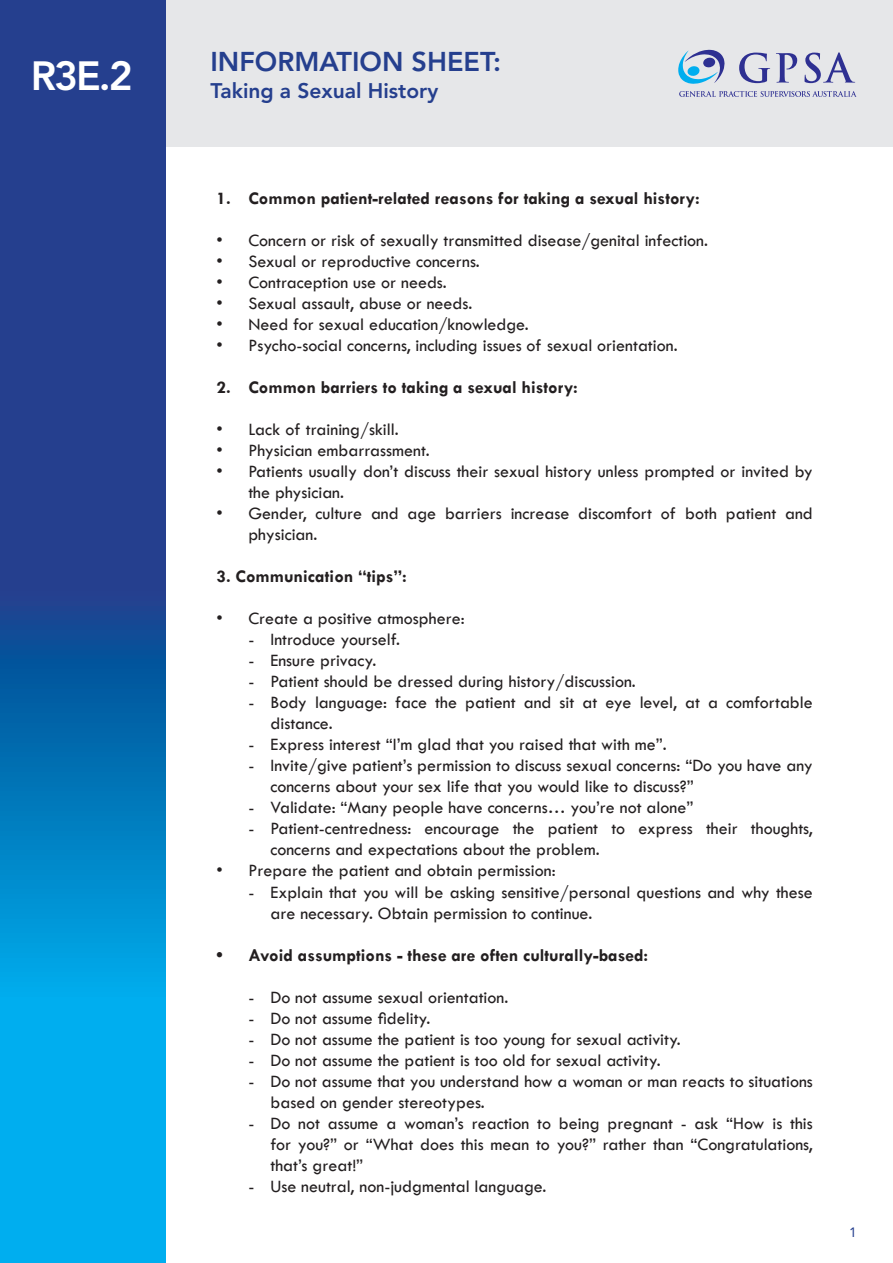
<style>
.page{position:relative;width:893px;height:1263px;background:#fff}
.page>*{position:absolute;margin:0;border:0;box-sizing:border-box;transform-origin:0 0}
.t1{font:800 40.5px "Avenir";color:#fff}
.t2{font:800 27px "Avenir";color:#253f8e}
.t3{font:800 21px "Avenir";color:#253f8e}
.t4{font:500 18px/21px "Tw Cen";color:#231f20}
.t5{font:700 18px "Tw Cen";color:#231f20}
.t6{font:13.5px "Avenir";color:#253f8e}
</style>
<div class="page">
<div style="left:152px;top:0;width:741px;height:147px;background:#e6e7e9"></div>
<svg style="left:0;top:0;width:166px;height:1263px;background:#1268b0"></svg>
<svg style="left:678px;top:50px;width:47px;height:34px"></svg>
<svg style="left:679px;top:91px;width:178px;height:6px"></svg>
<svg style="left:739px;top:53px;width:31px;height:30px"></svg>
<svg style="left:776px;top:53px;width:21px;height:30px"></svg>
<svg style="left:804px;top:52px;width:51px;height:31px"></svg>
<h1 class="t1" style="left:31px;top:52px;width:104px">R3E.2</h1>
<h2 class="t2" style="left:210px;top:46px;width:292px">INFORMATION SHEET:</h2>
<p class="t3" style="left:210px;top:78px;width:229px">Taking a Sexual History</p>
<p class="t5" style="left:216px;top:188px;width:485px">1. Common patient-related reasons for taking a sexual history:</p>
<p class="t4" style="left:216px;top:230px;width:493px">• Concern or risk of sexually transmitted disease/genital infection.</p>
<p class="t4" style="left:216px;top:251px;width:265px">• Sexual or reproductive concerns.</p>
<p class="t4" style="left:216px;top:272px;width:232px">• Contraception use or needs.</p>
<p class="t4" style="left:216px;top:293px;width:257px">• Sexual assault, abuse or needs.</p>
<p class="t4" style="left:216px;top:314px;width:314px">• Need for sexual education/knowledge.</p>
<p class="t4" style="left:216px;top:335px;width:463px">• Psycho-social concerns, including issues of sexual orientation.</p>
<p class="t5" style="left:216px;top:377px;width:363px">2. Common barriers to taking a sexual history:</p>
<p class="t4" style="left:216px;top:419px;width:184px">• lack of training/skill.</p>
<p class="t4" style="left:216px;top:440px;width:215px">• Physician embarrassment.</p>
<p class="t4" style="left:248px;top:461px;width:566px;text-indent:-32px">• Patients usually don’t discuss their sexual history unless prompted or invited by the physician.</p>
<p class="t4" style="left:248px;top:503px;width:566px;text-indent:-32px">• Gender, culture and age barriers increase discomfort of both patient and physician.</p>
<p class="t5" style="left:216px;top:566px;width:192px">3. Communication “tips”:</p>
<p class="t4" style="left:216px;top:608px;width:250px">• Create a positive atmosphere:</p>
<p class="t4" style="left:248px;top:629px;width:153px">- Introduce yourself.</p>
<p class="t4" style="left:248px;top:650px;width:129px">- Ensure privacy.</p>
<p class="t4" style="left:248px;top:671px;width:389px">- Patient should be dressed during history/discussion.</p>
<p class="t4" style="left:270px;top:692px;width:544px;text-indent:-22px">- Body language: face the patient and sit at eye level, at a comfortable distance.</p>
<p class="t4" style="left:248px;top:734px;width:420px">- Express interest “I’m glad that you raised that with me”.</p>
<p class="t4" style="left:270px;top:755px;width:544px;text-indent:-22px">- invite/give patient’s permission to discuss sexual concerns: “Do you have any concerns about your sex life that you would like to discuss?”</p>
<p class="t4" style="left:248px;top:797px;width:446px">- Validate: “Many people have concerns… you’re not alone”</p>
<p class="t4" style="left:270px;top:818px;width:544px;text-indent:-22px">- Patient-centredness: encourage the patient to express their thoughts, concerns and expectations about the problem.</p>
<p class="t4" style="left:216px;top:860px;width:341px">• Prepare the patient and obtain permission:</p>
<p class="t4" style="left:270px;top:881px;width:544px;text-indent:-22px">- explain that you will be asking sensitive/personal questions and why these are necessary. Obtain permission to continue.</p>
<p class="t5" style="left:216px;top:944px;width:433px">• Avoid assumptions - these are often culturally-based:</p>
<p class="t4" style="left:248px;top:986px;width:261px">- Do not assume sexual orientation.</p>
<p class="t4" style="left:248px;top:1007px;width:184px">- Do not assume fidelity.</p>
<p class="t4" style="left:248px;top:1028px;width:434px">- Do not assume the patient is too young for sexual activity.</p>
<p class="t4" style="left:248px;top:1049px;width:414px">- Do not assume the patient is too old for sexual activity.</p>
<p class="t4" style="left:270px;top:1070px;width:544px;text-indent:-22px">- Do not assume that you understand how a woman or man reacts to situations based on gender stereotypes.</p>
<p class="t4" style="left:270px;top:1112px;width:544px;text-align:justify;text-indent:-22px">- Do not assume a woman’s reaction to being pregnant - ask “How is this for you?” or “What does this mean to you?” rather than “Congratulations, that’s great!”</p>
<p class="t4" style="left:248px;top:1175px;width:300px">- Use neutral, non-judgmental language.</p>
<p class="t6" style="left:849px;top:1224px;width:9px">1</p>
</div>
